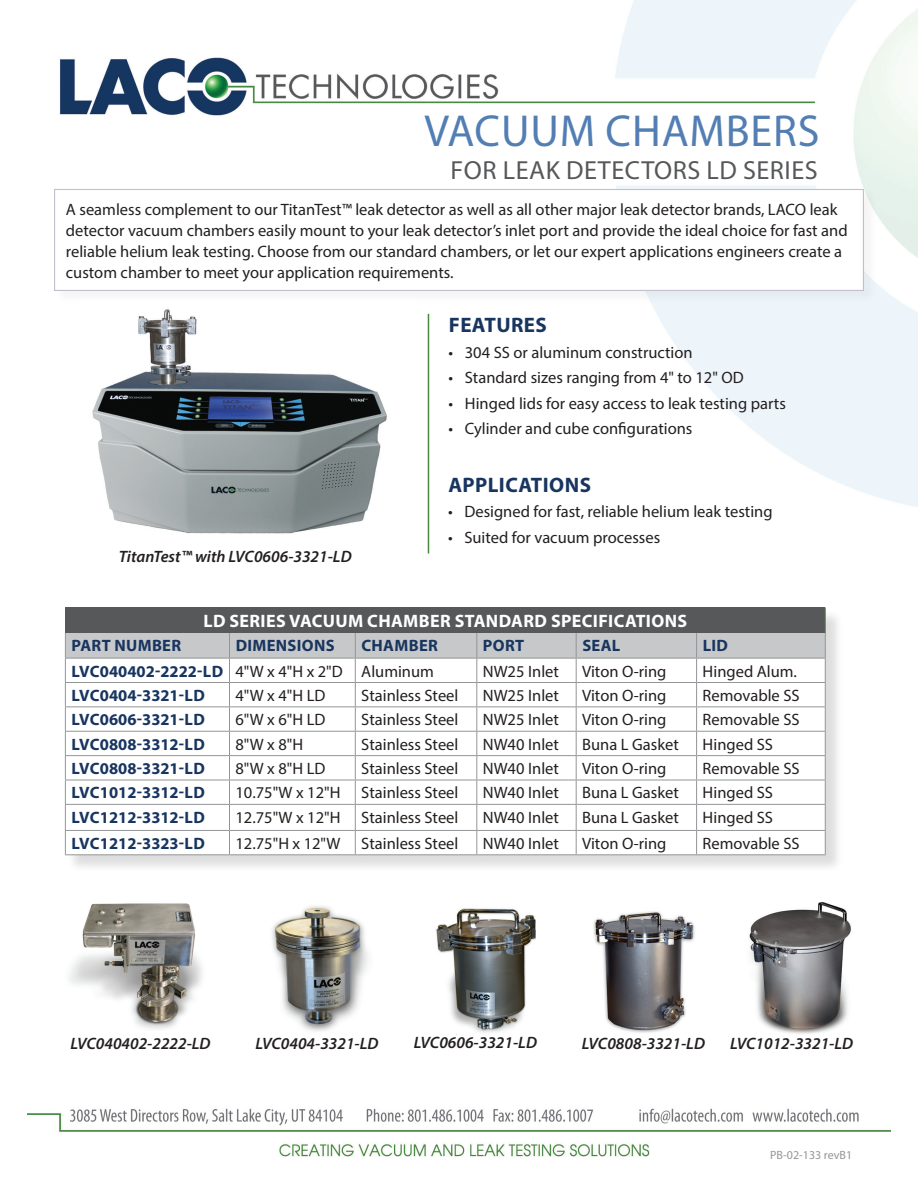
<style>
.page{position:relative;width:918px;height:1188px;background:#fff}
.page>*{position:absolute;margin:0;border:0;box-sizing:border-box;transform-origin:0 0}
.t1{font:45px "Myriad Pro";letter-spacing:.02em;color:#537eb3}
.t2{font:26.25px "Myriad Pro";letter-spacing:.02em;color:#57585a}
.t3{font:700 21px "Myriad Pro";letter-spacing:.02em;color:#183560}
.t4{font:700 18px "Myriad Pro";letter-spacing:.02em;color:#fff}
.t5{font:16.5px/21px "Myriad Pro";color:#231f20}
.t6{font:700 16.5px "Myriad Pro";letter-spacing:.01em;color:#183560}
.t7{font:italic 600 16.5px "Myriad Pro";color:#231f20}
.t8{font:12px "Myriad Pro";color:#939598}
.s1{font-weight:700;color:#183560}
</style>
<div class="page">
<img style="left:60px;top:0;width:858px;height:516px">
<img style="left:27px;top:1108px;width:864px;height:49px">
<div style="left:53px;top:188px;width:826px;height:118px;background:#231f20;opacity:.05"></div>
<div style="left:55px;top:190px;width:808px;height:100px;background:#fff"></div>
<div style="left:54px;top:189px;width:810px;height:102px;border:1px solid #c1c0ce"></div>
<hr style="left:428px;top:314px;width:1px;height:240px;background:#488841">
<div style="left:66px;top:609px;width:777px;height:264px;background:#231f20;opacity:.15"></div>
<svg style="left:65px;top:608px;width:761px;height:246px"></svg>
<hr style="left:65px;top:854px;width:165px;height:1px;background:#939598">
<hr style="left:230px;top:854px;width:125px;height:1px;background:#939598">
<hr style="left:355px;top:854px;width:122px;height:1px;background:#939598">
<hr style="left:477px;top:854px;width:99px;height:1px;background:#939598">
<hr style="left:576px;top:854px;width:121px;height:1px;background:#939598">
<hr style="left:697px;top:854px;width:129px;height:1px;background:#939598">
<img style="left:78px;top:302px;width:340px;height:232px">
<img style="left:272px;top:906px;width:96px;height:125px">
<img style="left:436px;top:908px;width:100px;height:127px">
<img style="left:749px;top:902px;width:102px;height:132px">
<img style="left:69px;top:903px;width:133px;height:126px">
<img style="left:593px;top:911px;width:102px;height:122px">
<h1 class="t1" style="left:424px;top:103px;width:397px">VACUUM CHAMBERS</h1>
<h2 class="t2" style="left:451px;top:154px;width:369px">FOR LEAK DETECTORS LD SERIES</h2>
<p class="t5" style="left:66px;top:198px;width:783px">A seamless complement to our TitanTest™ leak detector as well as all other major leak detector brands, LACO leak detector vacuum chambers easily mount to your leak detector’s inlet port and provide the ideal choice for fast and reliable helium leak testing. Choose from our standard chambers, or let our expert applications engineers create a custom chamber to meet your application requirements.</p>
<p class="t7" style="left:119px;top:546px;width:234px">TitanTest™ with LVC0606-3321-LD</p>
<p class="t3" style="left:449px;top:312px;width:100px">FEATURES</p>
<p class="t5" style="left:449px;top:341px;width:246px">• 304 SS or aluminum construction</p>
<p class="t5" style="left:449px;top:367px;width:297px">• Standard sizes ranging from 4" to 12" OD</p>
<p class="t5" style="left:449px;top:392px;width:339px">• Hinged lids for easy access to leak testing parts</p>
<p class="t5" style="left:449px;top:418px;width:245px">• Cylinder and cube configurations</p>
<p class="t3" style="left:448px;top:471px;width:144px">APPLICATIONS</p>
<p class="t5" style="left:448px;top:501px;width:326px">• Designed for fast, reliable helium leak testing</p>
<p class="t5" style="left:448px;top:527px;width:214px">• Suited for vacuum processes</p>
<p class="t4" style="left:203px;top:609px;width:485px">LD SERIES VACUUM CHAMBER STANDARD SPECIFICATIONS</p>
<p class="t6" style="left:72px;top:635px;width:111px">PART NUMBER</p>
<p class="t6" style="left:236px;top:635px;width:101px">DIMENSIONS</p>
<p class="t6" style="left:361px;top:635px;width:78px">CHAMBER</p>
<p class="t6" style="left:483px;top:635px;width:43px">PORT</p>
<p class="t6" style="left:582px;top:635px;width:39px">SEAL</p>
<p class="t6" style="left:703px;top:635px;width:27px">LID</p>
<p class="t5" style="left:72px;top:660px;width:364px"><span class="s1">LVC040402-2222-LD</span> 4"W x 4"H x 2"D Aluminum</p>
<p class="t5" style="left:483px;top:660px;width:78px">NW25 Inlet</p>
<p class="t5" style="left:582px;top:660px;width:86px">Viton O-ring</p>
<p class="t5" style="left:703px;top:660px;width:96px">Hinged Alum.</p>
<p class="t6" style="left:72px;top:685px;width:135px">LVC0404-3321-LD</p>
<p class="t5" style="left:236px;top:685px;width:91px">4"W x 4"H LD</p>
<p class="t5" style="left:361px;top:685px;width:99px">Stainless Steel</p>
<p class="t5" style="left:483px;top:685px;width:78px">NW25 Inlet</p>
<p class="t5" style="left:582px;top:685px;width:86px">Viton O-ring</p>
<p class="t5" style="left:703px;top:685px;width:99px">Removable SS</p>
<p class="t6" style="left:72px;top:709px;width:135px">LVC0606-3321-LD</p>
<p class="t5" style="left:236px;top:709px;width:91px">6"W x 6"H LD</p>
<p class="t5" style="left:361px;top:709px;width:99px">Stainless Steel</p>
<p class="t5" style="left:483px;top:709px;width:78px">NW25 Inlet</p>
<p class="t5" style="left:582px;top:709px;width:86px">Viton O-ring</p>
<p class="t5" style="left:703px;top:709px;width:99px">Removable SS</p>
<p class="t6" style="left:72px;top:733px;width:135px">LVC0808-3312-LD</p>
<p class="t5" style="left:236px;top:733px;width:69px">8"W x 8"H</p>
<p class="t5" style="left:361px;top:733px;width:99px">Stainless Steel</p>
<p class="t5" style="left:483px;top:733px;width:78px">NW40 Inlet</p>
<p class="t5" style="left:582px;top:733px;width:98px">Buna L Gasket</p>
<p class="t5" style="left:703px;top:733px;width:72px">Hinged SS</p>
<p class="t6" style="left:72px;top:758px;width:135px">LVC0808-3321-LD</p>
<p class="t5" style="left:236px;top:758px;width:91px">8"W x 8"H LD</p>
<p class="t5" style="left:361px;top:758px;width:99px">Stainless Steel</p>
<p class="t5" style="left:483px;top:758px;width:78px">NW40 Inlet</p>
<p class="t5" style="left:582px;top:758px;width:86px">Viton O-ring</p>
<p class="t5" style="left:703px;top:758px;width:99px">Removable SS</p>
<p class="t6" style="left:72px;top:782px;width:135px">LVC1012-3312-LD</p>
<p class="t5" style="left:236px;top:782px;width:106px">10.75"W x 12"H</p>
<p class="t5" style="left:361px;top:782px;width:99px">Stainless Steel</p>
<p class="t5" style="left:483px;top:782px;width:78px">NW40 Inlet</p>
<p class="t5" style="left:582px;top:782px;width:98px">Buna L Gasket</p>
<p class="t5" style="left:703px;top:782px;width:72px">Hinged SS</p>
<p class="t6" style="left:72px;top:806px;width:135px">LVC1212-3312-LD</p>
<p class="t5" style="left:236px;top:806px;width:106px">12.75"W x 12"H</p>
<p class="t5" style="left:361px;top:806px;width:99px">Stainless Steel</p>
<p class="t5" style="left:483px;top:806px;width:78px">NW40 Inlet</p>
<p class="t5" style="left:582px;top:806px;width:98px">Buna L Gasket</p>
<p class="t5" style="left:703px;top:806px;width:72px">Hinged SS</p>
<p class="t6" style="left:72px;top:832px;width:135px">LVC1212-3323-LD</p>
<p class="t5" style="left:236px;top:833px;width:106px">12.75"H x 12"W</p>
<p class="t5" style="left:361px;top:833px;width:99px">Stainless Steel</p>
<p class="t5" style="left:483px;top:833px;width:78px">NW40 Inlet</p>
<p class="t5" style="left:582px;top:833px;width:86px">Viton O-ring</p>
<p class="t5" style="left:703px;top:833px;width:99px">Removable SS</p>
<p class="t7" style="left:70px;top:1033px;width:142px">LVC040402-2222-LD</p>
<p class="t7" style="left:255px;top:1033px;width:125px">LVC0404-3321-LD</p>
<p class="t7" style="left:414px;top:1032px;width:125px">LVC0606-3321-LD</p>
<p class="t7" style="left:582px;top:1033px;width:125px">LVC0808-3321-LD</p>
<p class="t7" style="left:730px;top:1033px;width:125px">LVC1012-3321-LD</p>
<p class="t8" style="left:770px;top:1148px;width:83px">PB-02-133 revB1</p>
</div>
